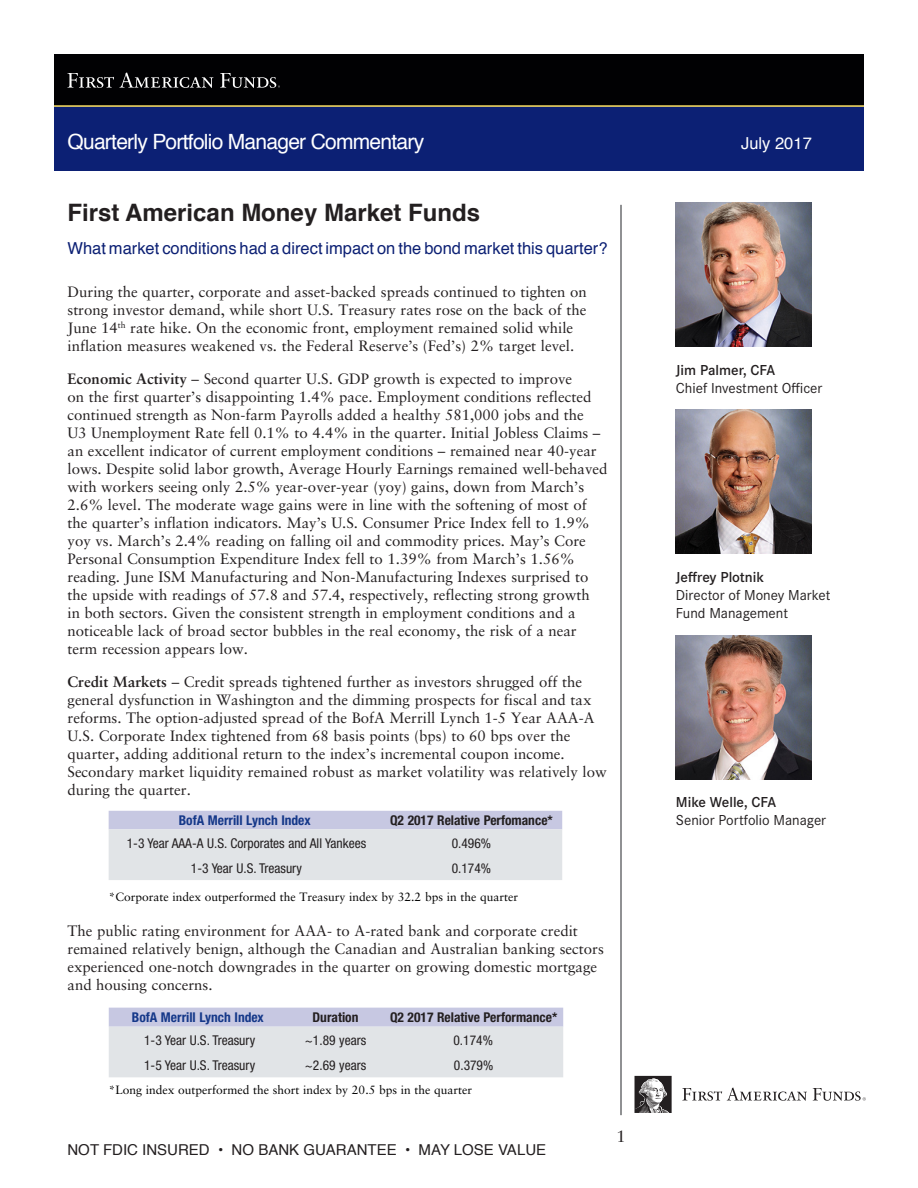
<style>
.page{position:relative;width:918px;height:1188px;background:#fff}
.page>*{position:absolute;margin:0;border:0;box-sizing:border-box;transform-origin:0 0}
.t1{font:700 24px "Helvetica";color:#231f20}
.t2{font:21px "Helvetica";letter-spacing:-.035em;color:#fff}
.t3{font:16.5px "Helvetica";color:#0c2074}
.t4{font:16.5px "Helvetica";color:#fff}
.t5{font:16.5px "Sabon LT Std";color:#231f20}
.t6{font:15px/18px "Sabon LT Std";color:#231f20}
.t7{font:15px/18px "Corporate SOT";color:#231f20}
.t8{font:15px "Helvetica";color:#231f20}
.t9{font:600 15px "Corporate SOT";color:#231f20}
.t10{font:condensed 13.5px "Helvetica Neue";color:#231f20}
.t11{font:700 condensed 13.5px "Helvetica Neue";color:#231f20}
.t12{font:700 condensed 13.5px "Helvetica Neue";color:#153889}
.t13{font:12px "Sabon LT Std";color:#000}
.s1{font-weight:700}
</style>
<div class="page">
<div style="left:54px;top:54px;width:810px;height:52px;background:#010103"></div>
<svg style="left:67px;top:73px;width:47px;height:15px"></svg>
<svg style="left:120px;top:72px;width:93px;height:16px"></svg>
<svg style="left:220px;top:73px;width:60px;height:15px"></svg>
<div style="left:54px;top:106px;width:810px;height:64px;background:#0c2074"></div>
<hr style="left:54px;top:105px;width:810px;height:2px;background:#ffe362">
<hr style="left:620px;top:205px;width:2px;height:910px;background:#6c6d70">
<img style="left:676px;top:410px;width:136px;height:144px">
<img style="left:676px;top:635px;width:136px;height:144px">
<img style="left:676px;top:202px;width:136px;height:144px">
<svg style="left:634px;top:1076px;width:38px;height:37px"></svg>
<svg style="left:682px;top:1088px;width:125px;height:13px"></svg>
<svg style="left:813px;top:1088px;width:53px;height:13px"></svg>
<svg style="left:109px;top:811px;width:453px;height:69px;background:#dadce5"></svg>
<svg style="left:109px;top:1008px;width:454px;height:69px;background:#dadce5"></svg>
<p class="t2" style="left:68px;top:125px;width:358px">Quarterly Portfolio Manager Commentary</p>
<p class="t1" style="left:68px;top:193px;width:414px">First American Money Market Funds</p>
<p class="t3" style="left:68px;top:235px;width:542px">What market conditions had a direct impact on the bond market this quarter?</p>
<p class="t6" style="left:68px;top:283px;width:521px">During the quarter, corporate and asset-backed spreads continued to tighten on strong investor demand, while short U.S. Treasury rates rose on the back of the June 14<sup>th</sup> rate hike. On the economic front, employment remained solid while inflation measures weakened vs. the Federal Reserve’s (Fed’s) 2% target level.</p>
<p class="t6" style="left:68px;top:370px;width:542px"><span class="s1">Economic Activity</span> – Second quarter U.S. GDP growth is expected to improve<br>on the first quarter’s disappointing 1.4% pace. Employment conditions reflected continued strength as Non-farm Payrolls added a healthy 581,000 jobs and the<br>U3 Unemployment Rate fell 0.1% to 4.4% in the quarter. Initial Jobless Claims – an excellent indicator of current employment conditions – remained near 40-year lows. Despite solid labor growth, Average Hourly Earnings remained well-behaved with workers seeing only 2.5% year-over-year (yoy) gains, down from March’s 2.6% level. The moderate wage gains were in line with the softening of most of the quarter’s inflation indicators. May’s U.S. Consumer Price Index fell to 1.9% yoy vs. March’s 2.4% reading on falling oil and commodity prices. May’s Core Personal Consumption Expenditure Index fell to 1.39% from March’s 1.56% reading. June ISM Manufacturing and Non-Manufacturing Indexes surprised to the upside with readings of 57.8 and 57.4, respectively, reflecting strong growth<br>in both sectors. Given the consistent strength in employment conditions and a noticeable lack of broad sector bubbles in the real economy, the risk of a near term recession appears low.</p>
<p class="t6" style="left:68px;top:673px;width:541px"><span class="s1">Credit Markets</span> – Credit spreads tightened further as investors shrugged off the general dysfunction in Washington and the dimming prospects for fiscal and tax reforms. The option-adjusted spread of the BofA Merrill Lynch 1-5 Year AAA-A U.S. Corporate Index tightened from 68 basis points (bps) to 60 bps over the quarter, adding additional return to the index’s incremental coupon income.<br>Secondary market liquidity remained robust as market volatility was relatively low during the quarter.</p>
<p class="t12" style="left:179px;top:812px;width:133px">BofA Merrill Lynch Index</p>
<p class="t11" style="left:390px;top:812px;width:164px">Q2 2017 Relative Perfomance*</p>
<p class="t10" style="left:127px;top:835px;width:241px">1-3 Year AAA-A U.S. Corporates and All Yankees</p>
<p class="t10" style="left:452px;top:835px;width:41px">0.496%</p>
<p class="t10" style="left:191px;top:860px;width:113px">1-3 Year U.S. Treasury</p>
<p class="t10" style="left:452px;top:860px;width:41px">0.174%</p>
<p class="t13" style="left:109px;top:889px;width:411px">*Corporate index outperformed the Treasury index by 32.2 bps in the quarter</p>
<p class="t6" style="left:68px;top:922px;width:538px">The public rating environment for AAA- to A-rated bank and corporate credit remained relatively benign, although the Canadian and Australian banking sectors experienced one-notch downgrades in the quarter on growing domestic mortgage and housing concerns.</p>
<p class="t12" style="left:132px;top:1009px;width:133px">BofA Merrill Lynch Index</p>
<p class="t11" style="left:313px;top:1009px;width:47px">Duration</p>
<p class="t11" style="left:390px;top:1009px;width:169px">Q2 2017 Relative Performance*</p>
<p class="t10" style="left:144px;top:1032px;width:113px">1-3 Year U.S. Treasury</p>
<p class="t10" style="left:305px;top:1032px;width:63px">~1.89 years</p>
<p class="t10" style="left:454px;top:1032px;width:41px">0.174%</p>
<p class="t10" style="left:144px;top:1058px;width:113px">1-5 Year U.S. Treasury</p>
<p class="t10" style="left:305px;top:1058px;width:63px">~2.69 years</p>
<p class="t10" style="left:454px;top:1058px;width:41px">0.379%</p>
<p class="t13" style="left:109px;top:1082px;width:365px">*Long index outperformed the short index by 20.5 bps in the quarter</p>
<p class="t8" style="left:68px;top:1138px;width:480px">NOT FDIC INSURED • NO BANK GUARANTEE • MAY LOSE VALUE</p>
<p class="t5" style="left:616px;top:1126px;width:11px">1</p>
<p class="t4" style="left:741px;top:130px;width:72px">July 2017</p>
<p class="t9" style="left:676px;top:361px;width:101px">Jim Palmer, CFA</p>
<p class="t7" style="left:676px;top:379px;width:148px">Chief Investment Officer</p>
<p class="t9" style="left:676px;top:569px;width:90px">Jeffrey Plotnik</p>
<p class="t7" style="left:676px;top:586px;width:156px">Director of Money Market<br>Fund Management</p>
<p class="t9" style="left:676px;top:794px;width:102px">Mike Welle, CFA</p>
<p class="t7" style="left:676px;top:812px;width:152px">Senior Portfolio Manager</p>
</div>
